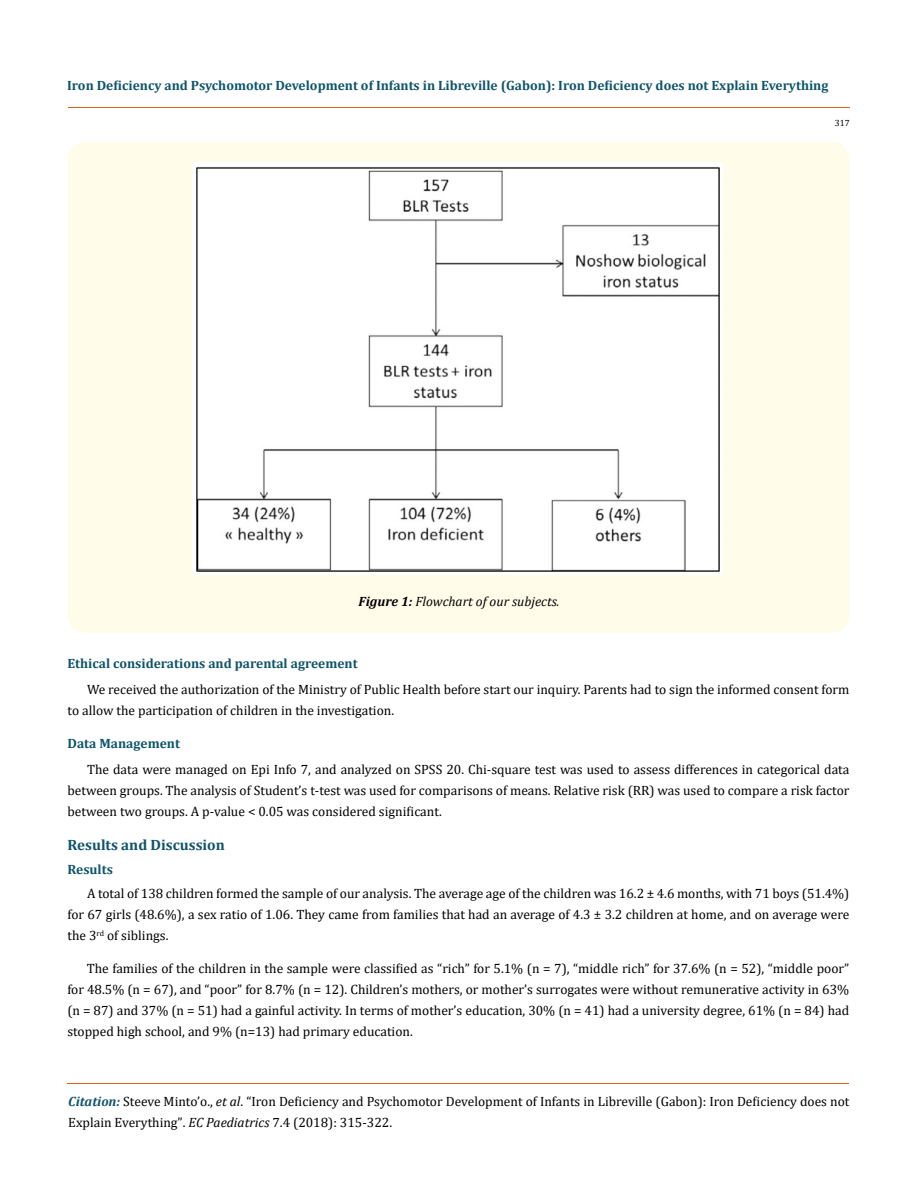
<style>
.page{position:relative;width:917px;height:1190px;background:#fff}
.page>*{position:absolute;margin:0;border:0;box-sizing:border-box;transform-origin:0 0}
.t1{font:700 15px "Cambria";color:#0e546a}
.t2{font:13.5px/21px "Cambria";color:#000;text-align:justify}
.t3{font:700 13.5px "Cambria";color:#0e546a}
.t4{font:italic 13.5px "Cambria";color:#000}
.t5{font:9px "Cambria";color:#000}
.s1{font-weight:700}
.s2{font-weight:700;font-style:italic;color:#0e546a}
.s3{font-style:italic}
.s4{font-size:13.35px}
</style>
<div class="page">
<hr style="left:68px;top:108px;width:781px;height:1px;background:#e05d1a">
<hr style="left:67px;top:1083px;width:782px;height:1px;background:#e05d1a">
<div style="left:68px;top:142px;width:781px;height:490px;background:#fffde9;border-radius:18px"></div>
<img style="left:193px;top:162px;width:529px;height:413px">
<p class="t3" style="left:67px;top:76px;width:762px">Iron Deficiency and Psychomotor Development of Infants in Libreville (Gabon): Iron Deficiency does not Explain Everything</p>
<p class="t4" style="left:358px;top:592px;width:202px"><span class="s1">Figure 1:</span> Flowchart of our subjects.</p>
<p class="t5" style="left:834px;top:118px;width:16px">317</p>
<p class="t3" style="left:68px;top:654px;width:291px">Ethical considerations and parental agreement</p>
<p class="t2" style="left:68px;top:678px;width:783px;text-indent:19px">We received the authorization of the Ministry of Public Health before start our inquiry. Parents had to sign the informed consent form to allow the participation of children in the investigation.</p>
<p class="t3" style="left:68px;top:734px;width:114px">Data Management</p>
<p class="t2" style="left:68px;top:758px;width:783px;text-indent:19px">The data were managed on Epi Info 7, and analyzed on SPSS 20. Chi-square test was used to assess differences in categorical data between groups. The analysis of Student’s t-test was used for comparisons of means. Relative risk (RR) was used to compare a risk factor between two groups. A p-value &lt; 0.05 was considered significant.</p>
<p class="t1" style="left:68px;top:834px;width:159px">Results and Discussion</p>
<p class="t3" style="left:68px;top:859px;width:47px">Results</p>
<p class="t2" style="left:68px;top:883px;width:783px;text-indent:19px">A total of 138 children formed the sample of our analysis. The average age of the children was 16.2 ± 4.6 months, with 71 boys (51.4%) for 67 girls (48.6%), a sex ratio of 1.06. They came from families that had an average of 4.3 ± 3.2 children at home, and on average were the 3<sup>rd</sup> of siblings.</p>
<p class="t2" style="left:67px;top:957px;width:783px;text-indent:19px">The families of the children in the sample were classified as “rich” for 5.1% (n = 7), “middle rich” for 37.6% (n = 52), “middle poor” for 48.5% (n = 67), and “poor” for 8.7% (n = 12). Children’s mothers, or mother’s surrogates were without remunerative activity in 63% (n = 87) and 37% (n = 51) had a gainful activity. In terms of mother’s education, 30% (n = 41) had a university degree, 61% (n = 84) had stopped high school, and 9% (n=13) had primary education.</p>
<p class="t2" style="left:68px;top:1090px;width:782px"><span class="s2">Citation:</span> Steeve Minto’o., <span class="s3">et al</span>. “Iron Deficiency and Psychomotor Development of Infants in Libreville (Gabon): Iron Deficiency does not<br>Explain Everything”<span class="s4">.</span> <span class="s3">EC Paediatrics</span> <span class="s4">7</span>.4 (2018): 315-322.</p>
</div>
